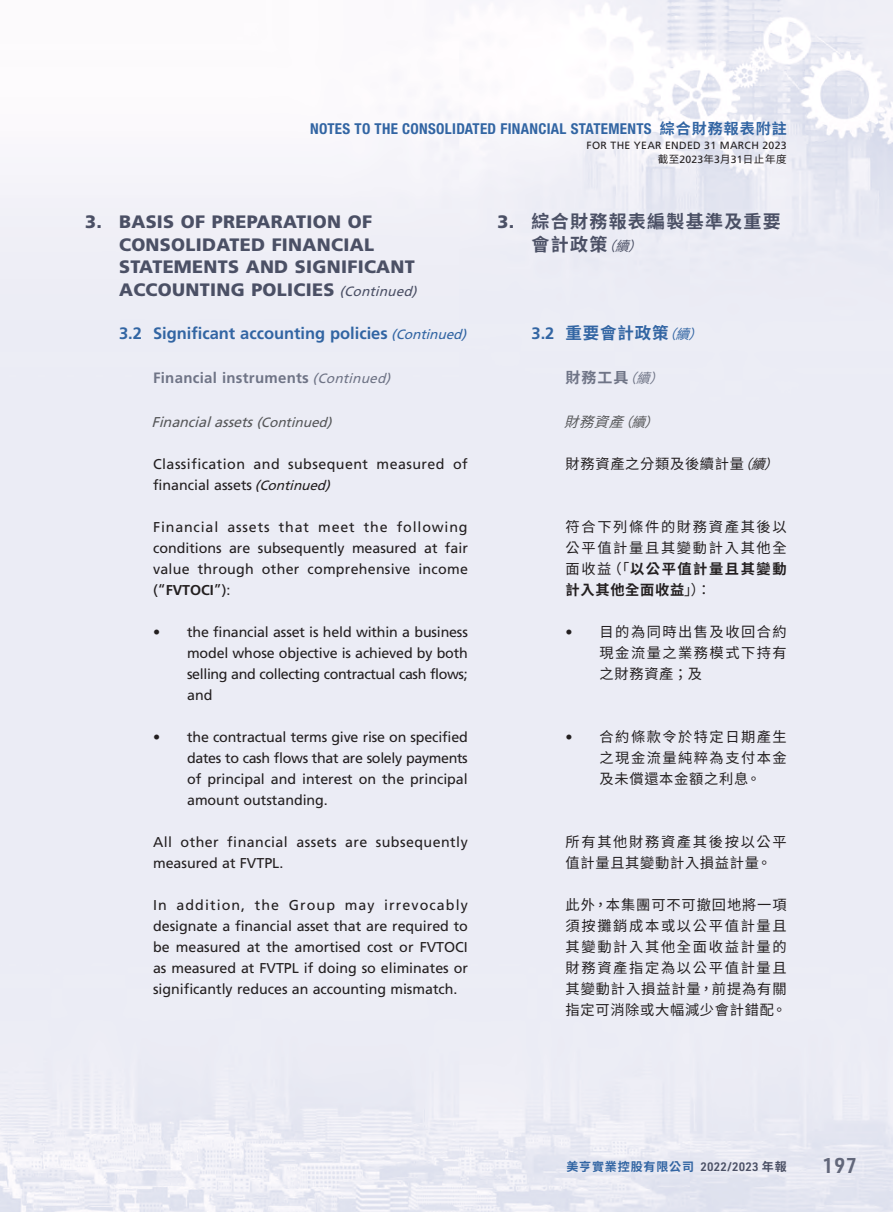
<style>
.page{position:relative;width:893px;height:1212px;background:#fff}
.page>*{position:absolute;margin:0;border:0;box-sizing:border-box;transform-origin:0 0}
.t1{font:600 21px "URWDIN";color:#62677a}
.Heading_1{font:900 18px/22.5px "Frutiger LT Std";letter-spacing:.015em;color:#4b5065}
.C_Heading_1{font:700 18px/22.5px "Source Han Sans TC";letter-spacing:.07em;color:#4b5065}
.Heading_2{font:700 16.5px "Frutiger LT Std";color:#3265a3}
.C_Heading_2{font:700 16.5px "Source Han Sans TC";letter-spacing:.05em;color:#3265a3}
.t2{font:700 condensed 15px "Helvetica Neue LT Std";letter-spacing:.02em;color:#3265a3}
.Heading_3{font:700 15px "Frutiger LT Std";letter-spacing:.02em;color:#6f7486}
.C_Heading_3{font:700 15px "Source Han Sans TC";color:#6f7486}
.Body_Text{font:14.25px/21px "Frutiger LT Std";color:#231f20;text-align:justify}
.C_Body_Text{font:14.25px/21px "Source Han Sans TC";letter-spacing:.105em;color:#231f20;text-align:justify}
.Heading_5{font:14.25px/21px "Frutiger LT Std";letter-spacing:.03em;color:#231f20}
.Body_Text-2{font:14.25px/21px "Frutiger LT Std";letter-spacing:.03em;color:#231f20}
.Heading_4{font:italic 14.25px "Frutiger LT Std";color:#57585a}
.C_Body_Text-2{font:14.25px "Source Han Sans TC";letter-spacing:.05em;color:#231f20}
.C_Heading_4{font:italic 14.25px "Source Han Sans TC";color:#57585a}
.t3{font:700 12px "Source Han Sans TC";letter-spacing:.07em;color:#3265a3}
.t4{font:10.5px "Frutiger LT Std";letter-spacing:.03em;color:#231f20}
.t5{font:10.5px "Source Han Sans TC";letter-spacing:.065em;color:#231f20}
.s1{font-family:"Source Han Sans TC";font-stretch:normal}
.s2{font-family:"Frutiger LT Std"}
.s3{font-weight:400;font-style:italic;font-size:13.5px}
.s4{font-size:13.5px}
.s5{font-style:italic;font-size:13.5px}
.s6{font-weight:700}
.s7{font-family:"Frutiger LT Std";font-weight:900}
.s8{font-family:"URWDIN";font-weight:600;color:#4b5065}
.s9{color:#4b5065}
</style>
<div class="page">
<p class="t2" style="left:310px;top:119px;width:478px">NOTES TO THE CONSOLIDATED FINANCIAL STATEMENTS <span class="s1">綜合財務報表附註</span></p>
<p class="t4" style="left:587px;top:139px;width:202px">FOR THE YEAR ENDED 31 MARCH 2023</p>
<p class="t5" style="left:658px;top:153px;width:130px">截至<span class="s2">2023</span>年<span class="s2">3</span>月<span class="s2">31</span>日止年度</p>
<p class="Heading_1" style="left:119px;top:211px;width:303px;text-indent:-34px">3. BASIS OF PREPARATION OF<br>CONSOLIDATED FINANCIAL<br>STATEMENTS AND SIGNIFICANT<br>ACCOUNTING POLICIES <span class="s3">(Continued)</span></p>
<p class="Heading_2" style="left:119px;top:324px;width:353px">3.2 Significant accounting policies <span class="s3">(Continued)</span></p>
<p class="Heading_3" style="left:153px;top:369px;width:243px">Financial instruments <span class="s3">(Continued)</span></p>
<p class="Heading_4" style="left:152px;top:413px;width:185px">Financialassets<span class="s4">(Continued)</span></p>
<p class="Heading_5" style="left:153px;top:453px;width:316px">Classification and subsequent measured of financial assets <span class="s5">(Continued)</span></p>
<p class="Body_Text" style="left:153px;top:516px;width:316px">Financial assets that meet the following conditions are subsequently measured at fair value through other comprehensive income (“<span class="s6">FVTOCI</span>”):</p>
<p class="Body_Text" style="left:187px;top:621px;width:282px;text-indent:-34px">• the financial asset is held within a business model whose objective is achieved by both selling and collecting contractual cash flows; and</p>
<p class="Body_Text" style="left:187px;top:726px;width:282px;text-indent:-34px">• the contractual terms give rise on specified dates to cash flows that are solely payments of principal and interest on the principal amount outstanding.</p>
<p class="Body_Text-2" style="left:153px;top:831px;width:316px">All other financial assets are subsequently measured at FVTPL.</p>
<p class="Body_Text" style="left:153px;top:894px;width:316px">In addition, the Group may irrevocably designate a financial asset that are required to be measured at the amortised cost or FVTOCI as measured at FVTPL if doing so eliminates or significantly reduces an accounting mismatch.</p>
<p class="C_Heading_1" style="left:532px;top:211px;width:251px;text-indent:-34px"><span class="s7">3.</span> 綜合財務報表編製基準及重要會計政策<span class="s3">（續）</span></p>
<p class="C_Heading_2" style="left:531px;top:324px;width:182px"><span class="s2">3.2</span> 重要會計政策<span class="s3">（續）</span></p>
<p class="C_Heading_3" style="left:566px;top:369px;width:109px">財務工具<span class="s3">（續）</span></p>
<p class="C_Heading_4" style="left:564px;top:413px;width:106px">財務資產<span class="s4">（續）</span></p>
<p class="C_Body_Text-2" style="left:566px;top:455px;width:224px">財務資產之分類及後續計量<span class="s5">（續）</span></p>
<p class="C_Body_Text" style="left:566px;top:516px;width:223px">符合下列條件的財務資產其後以公平值計量且其變動計入其他全面收益（「<span class="s6">以公平值計量且其變動計入其他全面收益</span>」）：</p>
<p class="C_Body_Text" style="left:600px;top:621px;width:189px;text-indent:-34px"><span class="s2">•</span> 目的為同時出售及收回合約現金流量之業務模式下持有之財務資產；及</p>
<p class="C_Body_Text" style="left:600px;top:726px;width:189px;text-indent:-34px"><span class="s2">•</span> 合約條款令於特定日期產生之現金流量純粹為支付本金及未償還本金額之利息。</p>
<p class="C_Body_Text" style="left:566px;top:831px;width:223px">所有其他財務資產其後按以公平值計量且其變動計入損益計量。</p>
<p class="C_Body_Text" style="left:566px;top:894px;width:223px">此外，本集團可不可撤回地將一項須按攤銷成本或以公平值計量且其變動計入其他全面收益計量的財務資產指定為以公平值計量且其變動計入損益計量，前提為有關指定可消除或大幅減少會計錯配。</p>
<p class="t3" style="left:566px;top:1159px;width:222px">美亨實業控股有限公司 <span class="s8">2022/2023</span> <span class="s9">年報</span></p>
<h1 class="t1" style="left:822px;top:1151px;width:36px">197</h1>
</div>
